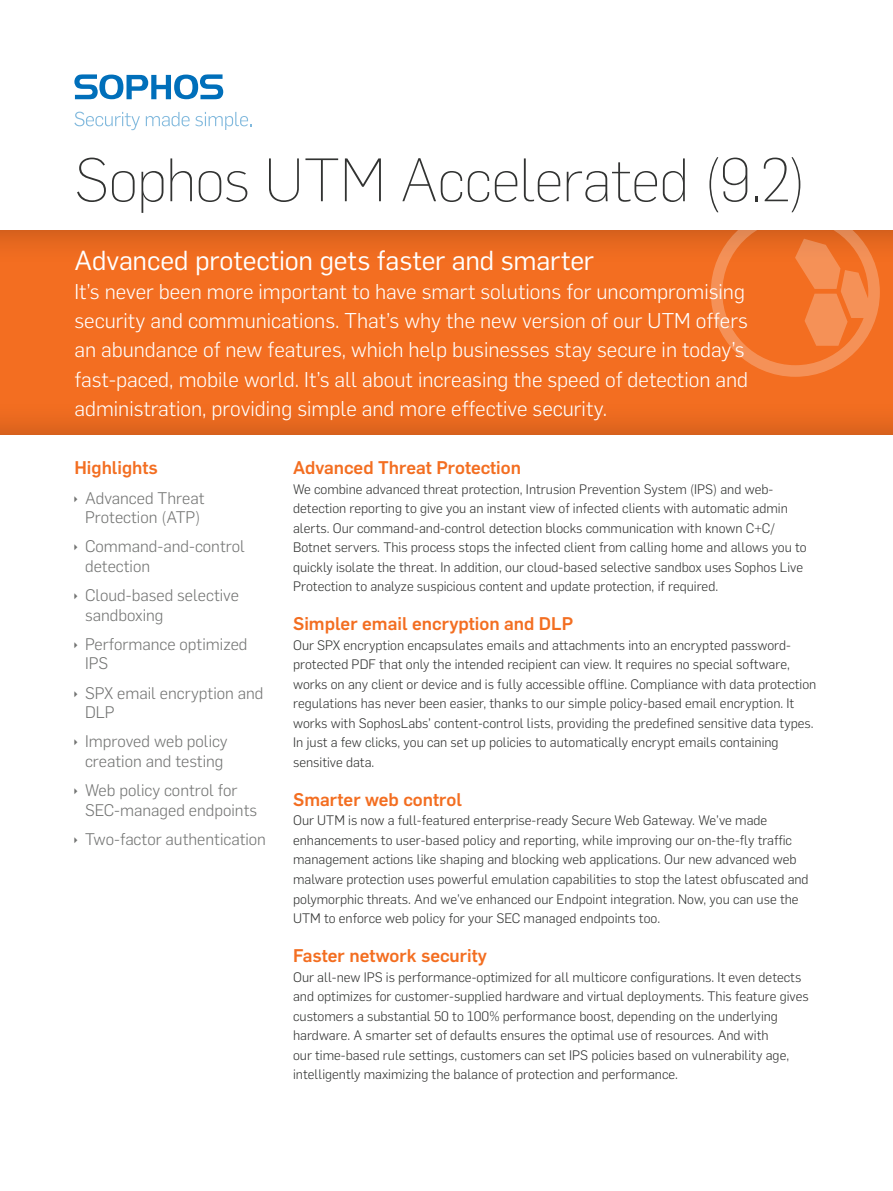
<style>
.page{position:relative;width:893px;height:1191px;background:#fff}
.page>*{position:absolute;margin:0;border:0;box-sizing:border-box;transform-origin:0 0}
.Title_2{font:200 60px "Flama";letter-spacing:-.015em;color:#323332}
.Intro_subheading{font:27px "Flama";letter-spacing:-.005em;color:#fff}
.Intro_copy{font:300 21px/29.2px "Flama";color:#fff}
.Subheading_1{font:500 18px "Flama";color:#f36e21}
.t1{font:300 16.5px/19.5px "Flama";color:#737473}
.Body_Copy{font:300 13.5px/19.5px "Flama";color:#323332}
</style>
<div class="page">
<div style="left:0;top:229px;width:893px;height:207px;background:#231f20;opacity:.3"></div>
<svg style="left:711px;top:229px;width:169px;height:148px;background:#f17934"></svg>
<svg style="left:74px;top:112px;width:66px;height:18px"></svg>
<svg style="left:146px;top:112px;width:105px;height:18px"></svg>
<svg style="left:74px;top:74px;width:149px;height:25px"></svg>
<p class="Title_2" style="left:74px;top:140px;width:733px">Sophos UTM Accelerated (9.2)</p>
<p class="Intro_subheading" style="left:74px;top:241px;width:521px">Advanced protection gets faster and smarter</p>
<p class="Intro_copy" style="left:74px;top:275px;width:675px">It’s never been more important to have smart solutions for uncompromising security and communications. That’s why the new version of our UTM offers an abundance of new features, which help businesses stay secure in today’s fast-paced, mobile world. It’s all about increasing the speed of detection and administration, providing simple and more effective security.</p>
<p class="Subheading_1" style="left:74px;top:455px;width:85px">Highlights</p>
<p class="t1" style="left:85px;top:487px;width:121px">Advanced Threat<br>Protection (ATP)</p>
<p class="t1" style="left:85px;top:536px;width:161px">Command-and-control detection</p>
<p class="t1" style="left:85px;top:584px;width:156px">Cloud-based selective sandboxing</p>
<p class="t1" style="left:85px;top:633px;width:164px">Performance optimized<br>IPS</p>
<p class="t1" style="left:85px;top:682px;width:180px">SPX email encryption and<br>DLP</p>
<p class="t1" style="left:85px;top:731px;width:144px">Improved web policy creation and testing</p>
<p class="t1" style="left:85px;top:779px;width:174px">Web policy control for<br>SEC-managed endpoints</p>
<p class="t1" style="left:85px;top:828px;width:182px">Two-factor authentication</p>
<p class="Subheading_1" style="left:293px;top:455px;width:229px">Advanced Threat Protection</p>
<p class="Body_Copy" style="left:293px;top:478px;width:515px">We combine advanced threat protection, Intrusion Prevention System (IPS) and web&shy;detection reporting to give you an instant view of infected clients with automatic admin alerts. Our command-and-control detection blocks communication with known C+C/ Botnet servers. This process stops the infected client from calling home and allows you to quickly isolate the threat. In addition, our cloud-based selective sandbox uses Sophos Live Protection to analyze suspicious content and update protection, if required.</p>
<p class="Subheading_1" style="left:293px;top:611px;width:281px">Simpler email encryption and DLP</p>
<p class="Body_Copy" style="left:293px;top:634px;width:525px">Our SPX encryption encapsulates emails and attachments into an encrypted password&shy;protected PDF that only the intended recipient can view. It requires no special software, works on any client or device and is fully accessible offline. Compliance with data protection regulations has never been easier, thanks to our simple policy-based email encryption. It works with SophosLabs’ content-control lists, providing the predefined sensitive data types.<br>In just a few clicks, you can set up policies to automatically encrypt emails containing sensitive data.</p>
<p class="Subheading_1" style="left:293px;top:786px;width:170px">Smarter web control</p>
<p class="Body_Copy" style="left:293px;top:810px;width:517px">Our UTM is now a full-featured enterprise-ready Secure Web Gateway. We’ve made enhancements to user-based policy and reporting, while improving our on-the-fly traffic management actions like shaping and blocking web applications. Our new advanced web malware protection uses powerful emulation capabilities to stop the latest obfuscated and polymorphic threats. And we’ve enhanced our Endpoint integration. Now, you can use the UTM to enforce web policy for your SEC managed endpoints too.</p>
<p class="Subheading_1" style="left:293px;top:942px;width:195px">Faster network security</p>
<p class="Body_Copy" style="left:293px;top:966px;width:517px">Our all-new IPS is performance-optimized for all multicore configurations. It even detects and optimizes for customer-supplied hardware and virtual deployments. This feature gives customers a substantial 50 to 100% performance boost, depending on the underlying hardware. A smarter set of defaults ensures the optimal use of resources. And with<br>our time-based rule settings, customers can set IPS policies based on vulnerability age, intelligently maximizing the balance of protection and performance.</p>
</div>
